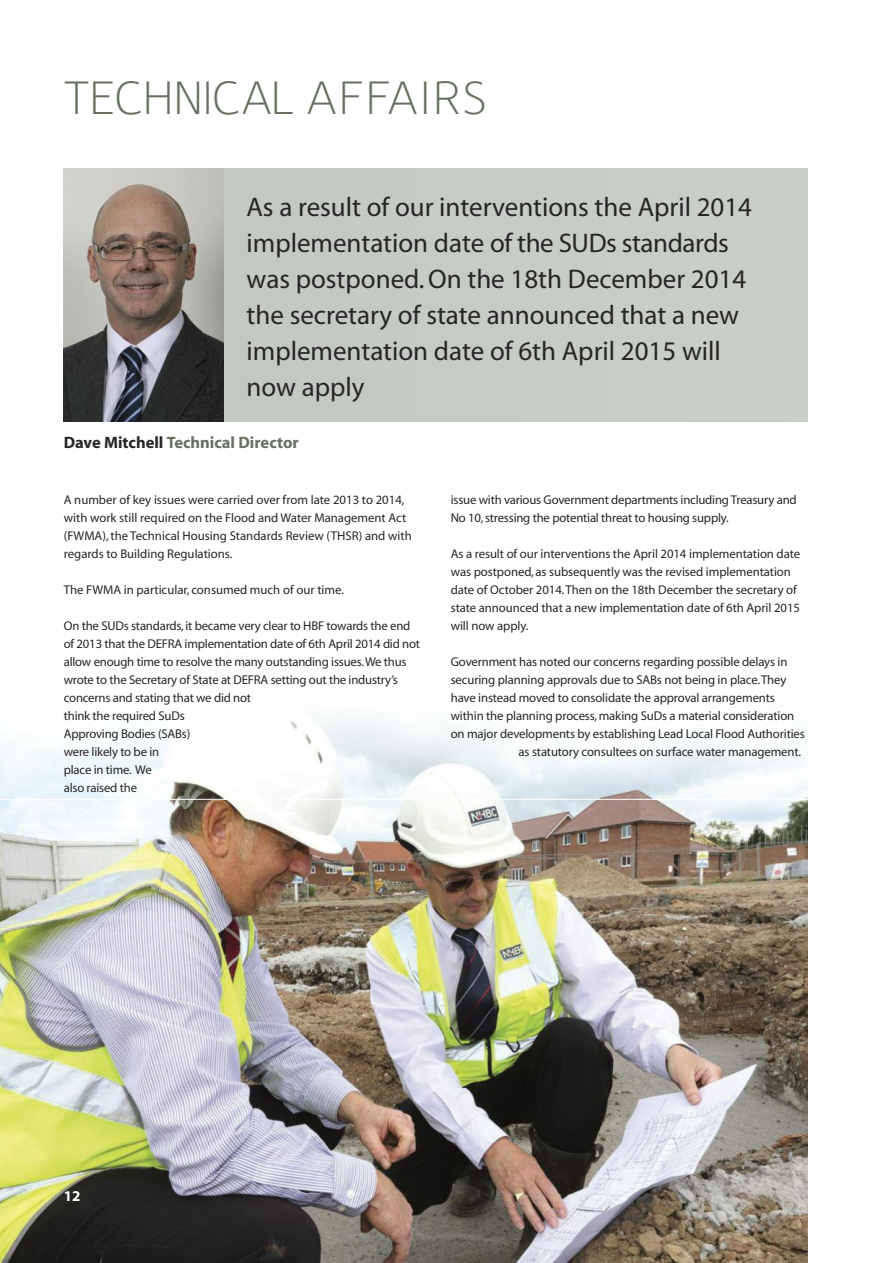
<style>
.page{position:relative;width:893px;height:1263px;background:#fff}
.page>*{position:absolute;margin:0;border:0;box-sizing:border-box;transform-origin:0 0}
.t1{font:200 46.5px "Memorandum SG";letter-spacing:.005em;color:#667162}
.t2{font:27px/36px "Myriad";color:#272627}
.t3{font:700 16.5px "Myriad";color:#667162}
.t4{font:700 15px "Myriad";color:#fff}
.t5{font:12.75px/18px "Myriad";letter-spacing:-.01em;color:#272627}
.s1{color:#272627}
</style>
<div class="page">
<img style="left:0;top:799px;width:808px;height:464px">
<img style="left:64px;top:168px;width:160px;height:254px">
<div style="left:224px;top:168px;width:584px;height:254px;background:#c7cbc5"></div>
<img style="left:0;top:714px;width:808px;height:85px">
<h1 class="t1" style="left:64px;top:70px;width:425px">TECHNICAL AFFAIRS</h1>
<h2 class="t2" style="left:247px;top:191px;width:507px">As a result of our interventions the April 2014 implementation date of the SUDs standards was postponed.On the 18th December 2014 the secretary of state announced that a new implementation date of 6th April 2015 will now apply</h2>
<p class="t3" style="left:64px;top:436px;width:237px"><span class="s1">Dave Mitchell</span> Technical Director</p>
<p class="t5" style="left:64px;top:492px;width:349px">A number of key issues were carried over from late 2013 to 2014, with work still required on the Flood and Water Management Act (FWMA),the Technical Housing Standards Review (THSR) and with regards to Building Regulations.</p>
<p class="t5" style="left:64px;top:582px;width:282px">The FWMA in particular, consumed much of our time.</p>
<p class="t5" style="left:64px;top:618px;width:358px">On the SUDs standards,it became very clear to HBF towards the end of 2013 that the DEFRA implementation date of 6th April 2014 did not allow enough time to resolve the many outstanding issues.We thus wrote to the Secretary of State at DEFRA setting out the industry’s concerns and stating that we did not<br>think the required SuDs<br>Approving Bodies (SABs)<br>were likely to be in<br>place in time. We<br>also raised the</p>
<p class="t5" style="left:451px;top:492px;width:347px">issue with various Government departments including Treasury and<br>No 10,stressing the potential threat to housing supply.</p>
<p class="t5" style="left:451px;top:546px;width:351px">As a result of our interventions the April 2014 implementation date was postponed, as subsequently was the revised implementation date of October 2014.Then on the 18th December the secretary of state announced that a new implementation date of 6th April 2015 will now apply.</p>
<p class="t5" style="left:451px;top:654px;width:338px">Government has noted our concerns regarding possible delays in</p>
<p class="t5" style="left:451px;top:672px;width:337px">securing planning approvals due to SABs not being in place.They</p>
<p class="t5" style="left:451px;top:690px;width:326px">have instead moved to consolidate the approval arrangements</p>
<p class="t5" style="left:451px;top:708px;width:345px">within the planning process,making SuDs a material consideration</p>
<p class="t5" style="left:451px;top:726px;width:356px">on major developments by establishing Lead Local Flood Authorities</p>
<p class="t5" style="left:518px;top:744px;width:284px">as statutory consultees on surface water management.</p>
<p class="t4" style="left:64px;top:1191px;width:18px">12</p>
</div>
